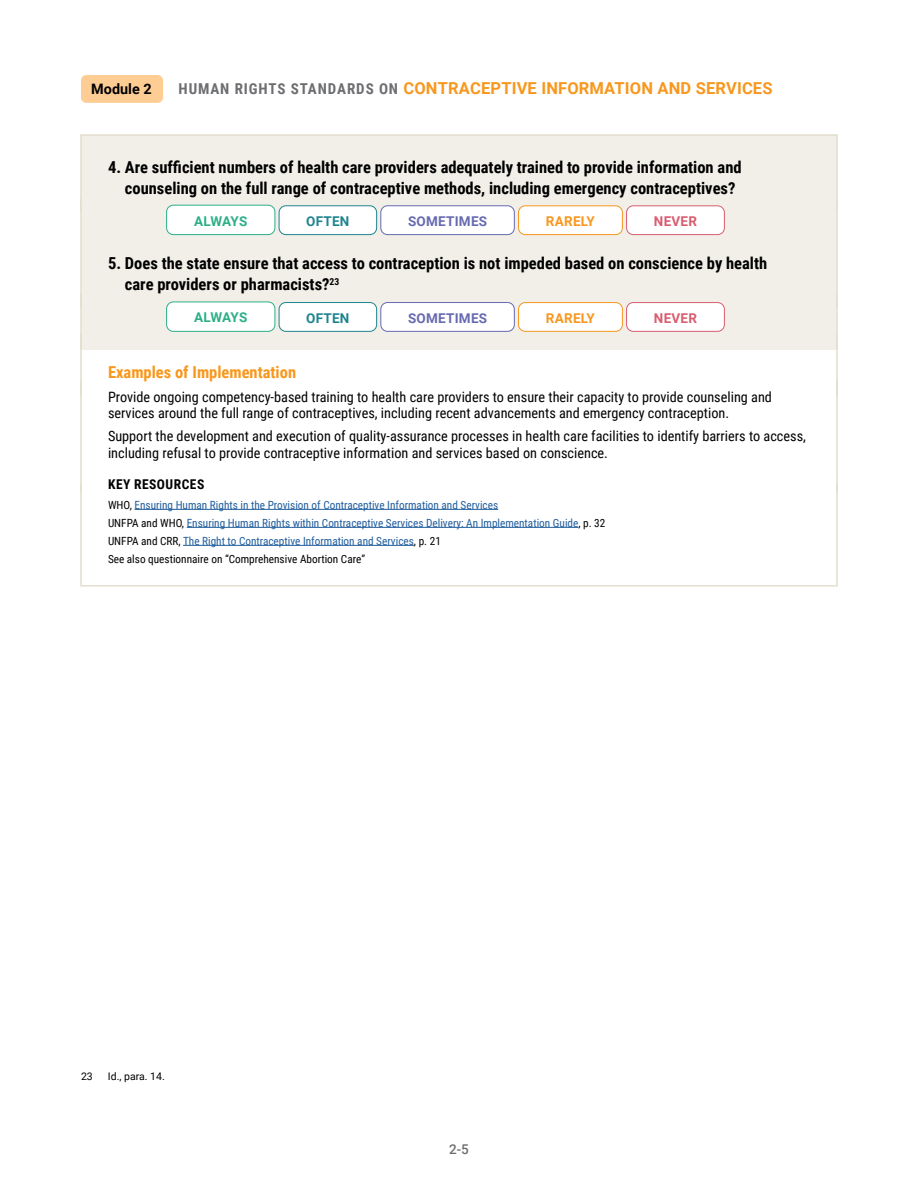
<style>
.page{position:relative;width:918px;height:1188px;background:#fff}
.page>*{position:absolute;margin:0;border:0;box-sizing:border-box;transform-origin:0 0}
.t1{font:700 16.5px/21px "Roboto Condensed";color:#000}
.t2{font:700 16.5px "Roboto";letter-spacing:.01em;color:#f8971d}
.t3{font:700 16.5px "Roboto Condensed";color:#f8971d}
.t4{font:700 14.4px "Roboto";color:#000}
.t5{font:14.25px/16.5px "Roboto Condensed";color:#000}
.t6{font:700 13.5px "Roboto";letter-spacing:.02em;color:#676ab0}
.t7{font:700 13.5px "Roboto";color:#2daf88}
.t8{font:700 13.5px "Roboto";letter-spacing:.02em;color:#f8971d}
.t9{font:700 13.5px "Roboto Condensed";letter-spacing:.035em;color:#000}
.t10{font:700 13.5px "Roboto";letter-spacing:.015em;color:#1f848f}
.t11{font:700 13.5px "Roboto";letter-spacing:.02em;color:#d85d70}
.t12{font:500 13.5px "Roboto";color:#6d6e71}
.t13{font:11.25px/18px "Roboto Condensed";color:#215e9e}
.t14{font:10.5px "Roboto";color:#000}
.s1{font-family:"Roboto Condensed";font-size:15px;color:#6d6e71}
.s2{color:#000}
</style>
<div class="page">
<div style="left:81px;top:75px;width:82px;height:28px;background:#fecd94;border-radius:5px"></div>
<div style="left:81px;top:135px;width:756px;height:77px;background:#f1efe8"></div>
<div style="left:80px;top:134px;width:758px;height:78px;border:2px solid #e2dfcd"></div>
<div style="left:81px;top:197px;width:756px;height:153px;background:#f1efe8"></div>
<hr style="left:80px;top:197px;width:2px;height:111px;background:#e2dfcd">
<hr style="left:836px;top:197px;width:2px;height:111px;background:#e2dfcd">
<hr style="left:80px;top:294px;width:2px;height:56px;background:#e2dfcd">
<hr style="left:836px;top:294px;width:2px;height:56px;background:#e2dfcd">
<hr style="left:80px;top:334px;width:2px;height:62px;background:#e2dfcd">
<hr style="left:836px;top:334px;width:2px;height:62px;background:#e2dfcd">
<hr style="left:80px;top:380px;width:2px;height:95px;background:#e2dfcd">
<hr style="left:836px;top:380px;width:2px;height:95px;background:#e2dfcd">
<svg style="left:80px;top:475px;width:2px;height:8px"></svg>
<svg style="left:836px;top:475px;width:2px;height:8px"></svg>
<div style="left:80px;top:483px;width:758px;height:104px;border:2px solid #e2dfcd"></div>
<hr style="left:135px;top:509px;width:363px;height:1px;background:#215e9e">
<hr style="left:187px;top:527px;width:391px;height:1px;background:#215e9e">
<hr style="left:183px;top:545px;width:231px;height:1px;background:#215e9e">
<div style="left:167px;top:205px;width:108px;height:30px;background:#fff;border-radius:7px"></div>
<div style="left:166px;top:205px;width:109px;height:30px;border:1px solid #2daf88;border-radius:7px"></div>
<div style="left:279px;top:206px;width:98px;height:29px;background:#fff;border-radius:7px"></div>
<div style="left:279px;top:206px;width:98px;height:29px;border:1px solid #1f848f;border-radius:7px"></div>
<div style="left:381px;top:206px;width:133px;height:29px;background:#fff;border-radius:7px"></div>
<div style="left:381px;top:206px;width:134px;height:29px;border:1px solid #676ab0;border-radius:7px"></div>
<div style="left:519px;top:206px;width:103px;height:29px;background:#fff;border-radius:7px"></div>
<div style="left:518px;top:206px;width:105px;height:29px;border:1px solid #f8971d;border-radius:7px"></div>
<div style="left:627px;top:206px;width:97px;height:29px;background:#fff;border-radius:7px"></div>
<div style="left:626px;top:206px;width:99px;height:29px;border:1px solid #d85d70;border-radius:7px"></div>
<div style="left:167px;top:302px;width:108px;height:29px;background:#fff;border-radius:7px"></div>
<div style="left:166px;top:302px;width:109px;height:30px;border:1px solid #2daf88;border-radius:7px"></div>
<div style="left:279px;top:303px;width:98px;height:28px;background:#fff;border-radius:7px"></div>
<div style="left:279px;top:302px;width:98px;height:30px;border:1px solid #1f848f;border-radius:7px"></div>
<div style="left:381px;top:303px;width:133px;height:28px;background:#fff;border-radius:7px"></div>
<div style="left:381px;top:302px;width:134px;height:30px;border:1px solid #676ab0;border-radius:7px"></div>
<div style="left:519px;top:303px;width:103px;height:28px;background:#fff;border-radius:7px"></div>
<div style="left:518px;top:302px;width:105px;height:30px;border:1px solid #f8971d;border-radius:7px"></div>
<div style="left:627px;top:303px;width:97px;height:28px;background:#fff;border-radius:7px"></div>
<div style="left:626px;top:302px;width:99px;height:30px;border:1px solid #d85d70;border-radius:7px"></div>
<p class="t4" style="left:91px;top:78px;width:62px">Module 2</p>
<p class="t2" style="left:179px;top:76px;width:595px"><span class="s1">HUMAN RIGHTS STANDARDS ON</span> CONTRACEPTIVE INFORMATION AND SERVICES</p>
<p class="t1" style="left:125px;top:156px;width:618px;text-indent:-17px">4. Are sufficient numbers of health care providers adequately trained to provide information and counseling on the full range of contraceptive methods, including emergency contraceptives?</p>
<p class="t7" style="left:194px;top:211px;width:55px">ALWAYS</p>
<p class="t10" style="left:306px;top:212px;width:45px">OFTEN</p>
<p class="t6" style="left:408px;top:212px;width:81px">SOMETIMES</p>
<p class="t8" style="left:546px;top:212px;width:51px">RARELY</p>
<p class="t11" style="left:654px;top:212px;width:45px">NEVER</p>
<p class="t1" style="left:125px;top:252px;width:644px;text-indent:-17px">5. Does the state ensure that access to contraception is not impeded based on conscience by health care providers or pharmacists?<sup>23</sup></p>
<p class="t7" style="left:194px;top:308px;width:55px">ALWAYS</p>
<p class="t10" style="left:306px;top:309px;width:45px">OFTEN</p>
<p class="t6" style="left:408px;top:309px;width:81px">SOMETIMES</p>
<p class="t8" style="left:546px;top:309px;width:51px">RARELY</p>
<p class="t11" style="left:654px;top:309px;width:45px">NEVER</p>
<p class="t3" style="left:108px;top:361px;width:190px">Examples of Implementation</p>
<p class="t5" style="left:108px;top:388px;width:665px">Provide ongoing competency-based training to health care providers to ensure their capacity to provide counseling and services around the full range of contraceptives, including recent advancements and emergency contraception.</p>
<p class="t5" style="left:108px;top:428px;width:699px">Support the development and execution of quality-assurance processes in health care facilities to identify barriers to access, including refusal to provide contraceptive information and services based on conscience.</p>
<p class="t9" style="left:108px;top:475px;width:98px">KEY RESOURCES</p>
<p class="t13" style="left:108px;top:495px;width:499px"><span class="s2">WHO,</span> Ensuring Human Rights in the Provision of Contraceptive Information and Services<br><span class="s2">UNFPA and WHO,</span> Ensuring Human Rights within Contraceptive Services Delivery: An Implementation Guide<span class="s2">, p. 32<br>UNFPA and CRR,</span> The Right to Contraceptive Information and Services<span class="s2">, p. 21<br>See also questionnaire on “Comprehensive Abortion Care”</span></p>
<p class="t14" style="left:81px;top:1069px;width:13px">23</p>
<p class="t14" style="left:108px;top:1069px;width:58px">Id., para. 14.</p>
<p class="t12" style="left:449px;top:1140px;width:21px">2-5</p>
</div>
